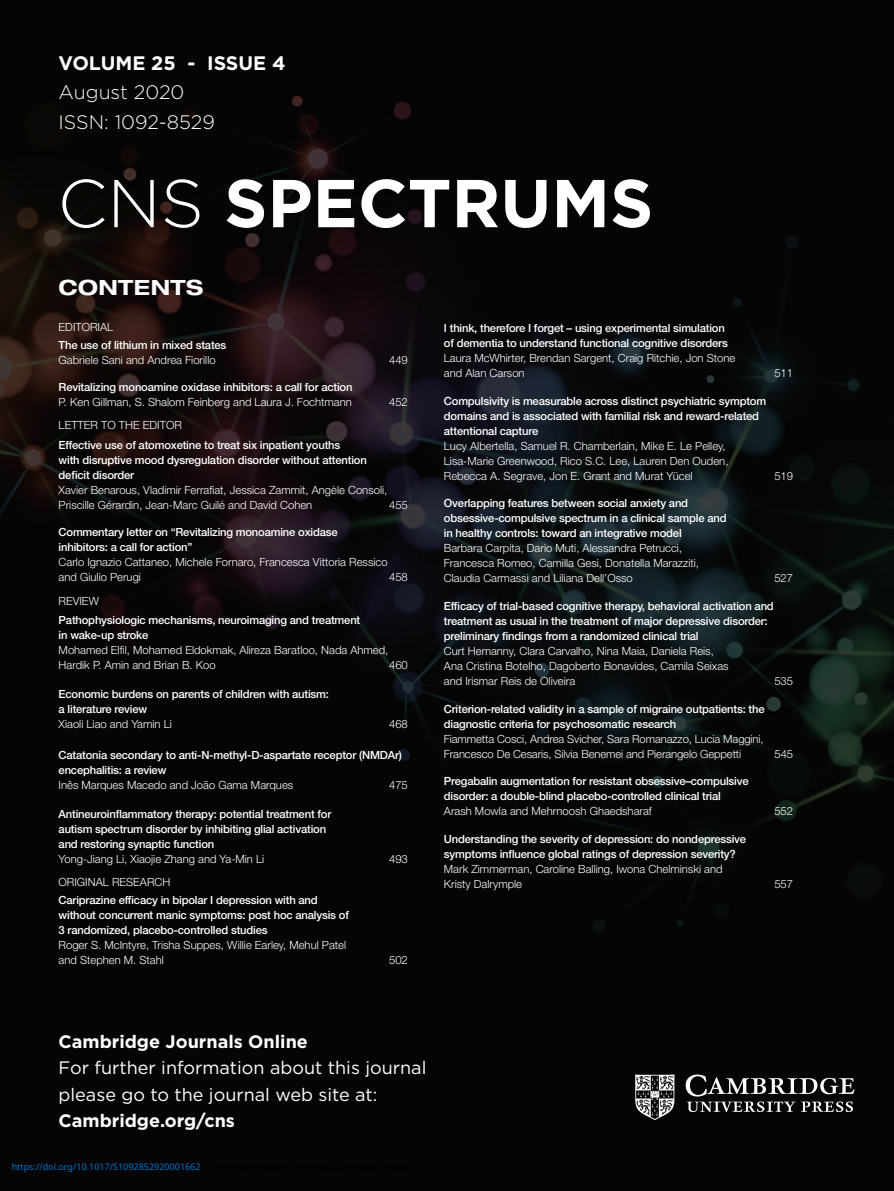
<style>
.page{position:relative;width:894px;height:1191px;background:#fff}
.page>*{position:absolute;margin:0;border:0;box-sizing:border-box;transform-origin:0 0}
.t1{font:700 67.5px "Gotham";color:#fff}
.t2{font:700 expanded 21px "Helvetica Neue LT Std";letter-spacing:.02em;color:#fff}
.t3{font:300 19.5px/29.4px "Gotham";color:#fff}
.t4{font:700 19.5px "Gotham";color:#fff}
.t5{font:18px/26.4px "Gotham";color:#fff}
.t6{font:700 18px "Gotham";color:#fff}
.t7{font:500 11.25px/15px "Helvetica Neue LT Std";letter-spacing:-.015em;color:#fff}
.t8{font:300 11.25px/15px "Helvetica Neue LT Std";color:#fff}
.s1{font-weight:300}
</style>
<div class="page">
<img style="left:0;top:0;width:893px;height:1190px">
<hr style="left:893px;top:0;width:1px;height:1190px;background:#000205">
<svg style="left:685px;top:1074px;width:169px;height:37px;background:#3f403f"></svg>
<svg style="left:634px;top:1074px;width:40px;height:45px"></svg>
<h3 class="t4" style="left:59px;top:50px;width:228px">VOLUME 25 - ISSUE 4</h3>
<h3 class="t3" style="left:59px;top:77px;width:158px">August 2020<br>ISSN: 1092-8529</h3>
<h1 class="t1" style="left:57px;top:158px;width:597px"><span class="s1">CNS</span> SPECTRUMS</h1>
<h2 class="t2" style="left:59px;top:274px;width:146px">CONTENTS</h2>
<p class="t8" style="left:59px;top:319px;width:56px">EDITORIAL</p>
<p class="t7" style="left:59px;top:337px;width:169px">The use of lithium in mixed states</p>
<p class="t8" style="left:59px;top:352px;width:158px">Gabriele Sani and Andrea Fiorillo</p>
<p class="t8" style="left:389px;top:352px;width:20px">449</p>
<p class="t7" style="left:59px;top:379px;width:295px">Revitalizing monoamine oxidase inhibitors: a call for action</p>
<p class="t8" style="left:59px;top:394px;width:294px">P. Ken Gillman, S. Shalom Feinberg and Laura J. Fochtmann</p>
<p class="t8" style="left:389px;top:394px;width:20px">452</p>
<p class="t8" style="left:59px;top:417px;width:125px">LETTER TO THE EDITOR</p>
<p class="t7" style="left:59px;top:437px;width:310px">Effective use of atomoxetine to treat six inpatient youths<br>with disruptive mood dysregulation disorder without attention deficit disorder</p>
<p class="t8" style="left:59px;top:482px;width:330px">Xavier Benarous, Vladimir Ferrafiat, Jessica Zammit, Angèle Consoli,<br>Priscille Gérardin, Jean-Marc Guilé and David Cohen</p>
<p class="t8" style="left:389px;top:497px;width:20px">455</p>
<p class="t7" style="left:59px;top:524px;width:280px">Commentary letter on “Revitalizing monoamine oxidase inhibitors: a call for action”</p>
<p class="t8" style="left:59px;top:554px;width:330px">Carlo Ignazio Cattaneo, Michele Fornaro, Francesca Vittoria Ressico and Giulio Perugi</p>
<p class="t8" style="left:389px;top:569px;width:20px">458</p>
<p class="t7" style="left:443px;top:320px;width:285px">I think, therefore I forget – using experimental simulation of dementia to understand functional cognitive disorders</p>
<p class="t8" style="left:443px;top:350px;width:293px">Laura McWhirter, Brendan Sargent, Craig Ritchie, Jon Stone and Alan Carson</p>
<p class="t7" style="left:443px;top:393px;width:324px">Compulsivity is measurable across distinct psychiatric symptom domains and is associated with familial risk and reward-related attentional capture</p>
<p class="t8" style="left:443px;top:438px;width:286px">Lucy Albertella, Samuel R. Chamberlain, Mike E. Le Pelley,<br>Lisa-Marie Greenwood, Rico S.C. Lee, Lauren Den Ouden,<br>Rebecca A. Segrave, Jon E. Grant and Murat Yücel</p>
<p class="t7" style="left:443px;top:495px;width:284px">Overlapping features between social anxiety and obsessive-compulsive spectrum in a clinical sample and in healthy controls: toward an integrative model</p>
<p class="t8" style="left:443px;top:540px;width:256px">Barbara Carpita, Dario Muti, Alessandra Petrucci,<br>Francesca Romeo, Camilla Gesi, Donatella Marazziti,<br>Claudia Carmassi and Liliana Dell’Osso</p>
<p class="t8" style="left:774px;top:365px;width:20px">511</p>
<p class="t8" style="left:774px;top:468px;width:20px">519</p>
<p class="t8" style="left:774px;top:570px;width:20px">527</p>
<p class="t8" style="left:59px;top:592px;width:42px">REVIEW</p>
<p class="t7" style="left:59px;top:612px;width:303px">Pathophysiologic mechanisms, neuroimaging and treatment in wake-up stroke</p>
<p class="t8" style="left:59px;top:642px;width:331px">Mohamed Elfil, Mohamed Eldokmak, Alireza Baratloo, Nada Ahmed,<br>Hardik P. Amin and Brian B. Koo</p>
<p class="t8" style="left:389px;top:657px;width:20px">460</p>
<p class="t7" style="left:59px;top:686px;width:272px">Economic burdens on parents of children with autism: a literature review</p>
<p class="t8" style="left:59px;top:716px;width:115px">Xiaoli Liao and Yamin Li</p>
<p class="t8" style="left:389px;top:716px;width:20px">468</p>
<p class="t7" style="left:59px;top:747px;width:345px">Catatonia secondary to anti-N-methyl-D-aspartate receptor (NMDAr) encephalitis: a review</p>
<p class="t8" style="left:59px;top:777px;width:236px">Inês Marques Macedo and João Gama Marques</p>
<p class="t8" style="left:389px;top:777px;width:20px">475</p>
<p class="t7" style="left:59px;top:806px;width:274px">Antineuroinflammatory therapy: potential treatment for autism spectrum disorder by inhibiting glial activation and restoring synaptic function</p>
<p class="t8" style="left:59px;top:851px;width:207px">Yong-Jiang Li, Xiaojie Zhang and Ya-Min Li</p>
<p class="t8" style="left:389px;top:851px;width:20px">493</p>
<p class="t8" style="left:59px;top:874px;width:113px">ORIGINAL RESEARCH</p>
<p class="t7" style="left:59px;top:892px;width:291px">Cariprazine efficacy in bipolar I depression with and without concurrent manic symptoms: post hoc analysis of<br>3 randomized, placebo-controlled studies</p>
<p class="t8" style="left:59px;top:937px;width:289px">Roger S. McIntyre, Trisha Suppes, Willie Earley, Mehul Patel and Stephen M. Stahl</p>
<p class="t8" style="left:389px;top:952px;width:20px">502</p>
<p class="t7" style="left:443px;top:598px;width:331px">Efficacy of trial-based cognitive therapy, behavioral activation and treatment as usual in the treatment of major depressive disorder: preliminary findings from a randomized clinical trial</p>
<p class="t8" style="left:443px;top:643px;width:286px">Curt Hemanny, Clara Carvalho, Nina Maia, Daniela Reis,<br>Ana Cristina Botelho, Dagoberto Bonavides, Camila Seixas and Irismar Reis de Oliveira</p>
<p class="t8" style="left:774px;top:673px;width:20px">535</p>
<p class="t7" style="left:443px;top:700px;width:322px">Criterion-related validity in a sample of migraine outpatients: the diagnostic criteria for psychosomatic research</p>
<p class="t8" style="left:443px;top:730px;width:321px">Fiammetta Cosci, Andrea Svicher, Sara Romanazzo, Lucia Maggini,<br>Francesco De Cesaris, Silvia Benemei and Pierangelo Geppetti</p>
<p class="t8" style="left:774px;top:745px;width:20px">545</p>
<p class="t7" style="left:443px;top:773px;width:306px">Pregabalin augmentation for resistant obsessive–compulsive disorder: a double-blind placebo-controlled clinical trial</p>
<p class="t8" style="left:443px;top:803px;width:209px">Arash Mowla and Mehrnoosh Ghaedsharaf</p>
<p class="t8" style="left:774px;top:803px;width:20px">552</p>
<p class="t7" style="left:443px;top:831px;width:303px">Understanding the severity of depression: do nondepressive symptoms influence global ratings of depression severity?</p>
<p class="t8" style="left:443px;top:860px;width:280px">Mark Zimmerman, Caroline Balling, Iwona Chelminski and<br>Kristy Dalrymple</p>
<p class="t8" style="left:774px;top:875px;width:20px">557</p>
<h3 class="t6" style="left:59px;top:1029px;width:251px">Cambridge Journals Online</h3>
<h3 class="t5" style="left:59px;top:1054px;width:369px">For further information about this journal please go to the journal web site at:</h3>
<h3 class="t6" style="left:59px;top:1108px;width:178px">Cambridge.org/cns</h3>
</div>
